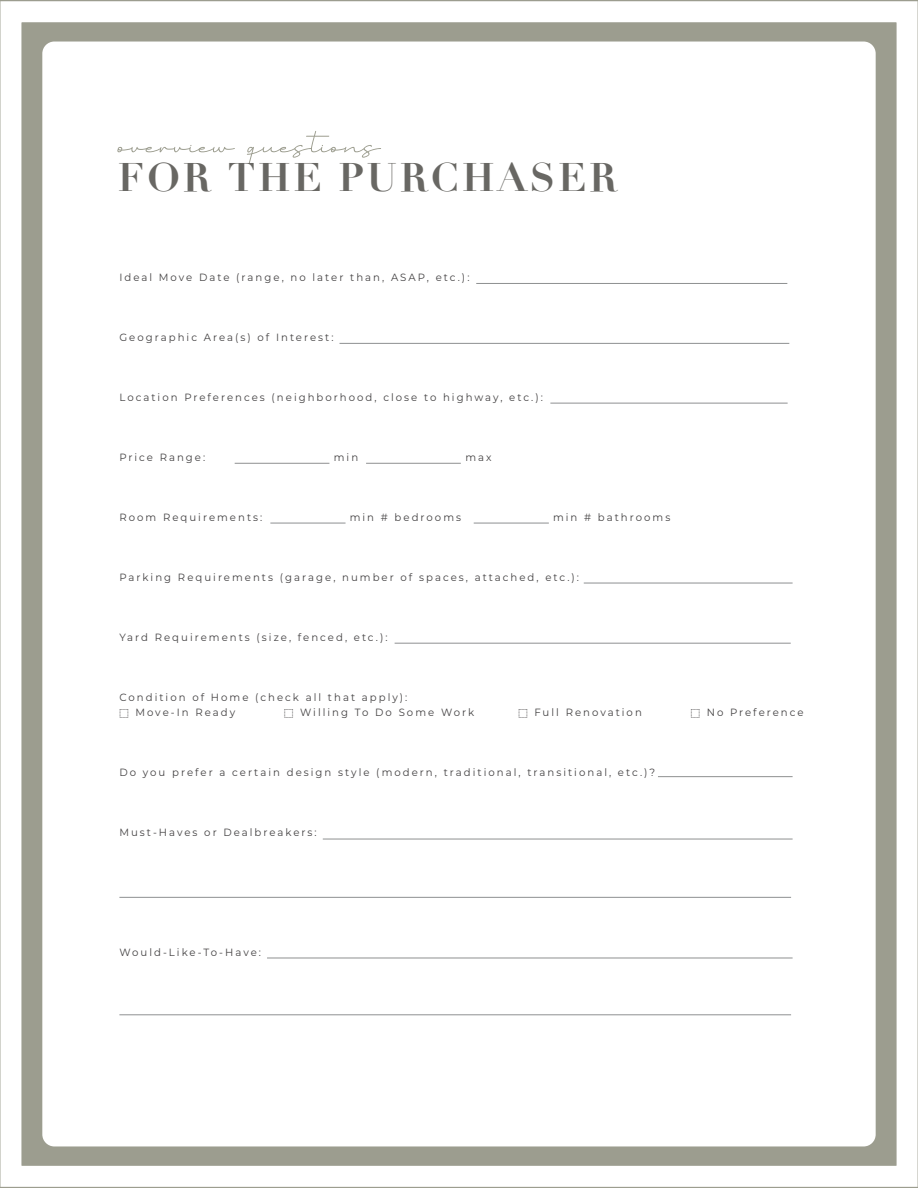
<style>
.page{position:relative;width:918px;height:1188px;background:#9c9d8f}
.page>*{position:absolute;margin:0;border:0;box-sizing:border-box;transform-origin:0 0}
.t1{font:57px "Billion Miraclespersonaluse";color:#9c9d8f}
.t2{font:700 39px "Didot";letter-spacing:.075em;color:#686763}
.t3{font:10.5px/15px "Montserrat";letter-spacing:.2em;color:#434142}
.s1{font-family:"STIX General"}
</style>
<div class="page">
<div style="left:42px;top:42px;width:834px;height:1104px;background:#fff;border-radius:12px"></div>
<hr style="left:476px;top:283px;width:311px;height:1px;background:#8e9091">
<hr style="left:340px;top:343px;width:449px;height:1px;background:#8e9091">
<hr style="left:550px;top:403px;width:238px;height:1px;background:#8e9091">
<hr style="left:270px;top:523px;width:76px;height:1px;background:#8e9091">
<hr style="left:474px;top:523px;width:75px;height:1px;background:#8e9091">
<hr style="left:235px;top:463px;width:94px;height:1px;background:#8e9091">
<hr style="left:366px;top:463px;width:95px;height:1px;background:#8e9091">
<hr style="left:395px;top:643px;width:396px;height:1px;background:#8e9091">
<hr style="left:584px;top:583px;width:209px;height:1px;background:#8e9091">
<hr style="left:658px;top:776px;width:135px;height:1px;background:#8e9091">
<hr style="left:323px;top:839px;width:470px;height:1px;background:#8e9091">
<hr style="left:119px;top:897px;width:672px;height:1px;background:#8e9091">
<hr style="left:267px;top:958px;width:526px;height:1px;background:#8e9091">
<hr style="left:119px;top:1014px;width:672px;height:1px;background:#8e9091">
<div style="left:0;top:1px;width:918px;height:1186px;border:21px solid #fff"></div>
<h1 class="t1" style="left:118px;top:121px;width:264px">overview questions</h1>
<h2 class="t2" style="left:118px;top:152px;width:501px">FOR THE PURCHASER</h2>
<p class="t3" style="left:119px;top:270px;width:352px">Ideal Move Date (range, no later than, ASAP, etc.):</p>
<p class="t3" style="left:119px;top:330px;width:216px">Geographic Area(s) of Interest:</p>
<p class="t3" style="left:119px;top:390px;width:425px">Location Preferences (neighborhood, close to highway, etc.):</p>
<p class="t3" style="left:119px;top:450px;width:87px">Price Range:</p>
<p class="t3" style="left:334px;top:450px;width:26px">min</p>
<p class="t3" style="left:465px;top:450px;width:28px">max</p>
<p class="t3" style="left:119px;top:510px;width:144px">Room Requirements:</p>
<p class="t3" style="left:350px;top:510px;width:113px">min # bedrooms</p>
<p class="t3" style="left:553px;top:510px;width:119px">min # bathrooms</p>
<p class="t3" style="left:119px;top:570px;width:461px">Parking Requirements (garage, number of spaces, attached, etc.):</p>
<p class="t3" style="left:119px;top:630px;width:270px">Yard Requirements (size, fenced, etc.):</p>
<p class="t3" style="left:119px;top:690px;width:290px">Condition of Home (check all that apply): <span class="s1">⬚</span> Move-In Ready</p>
<p class="t3" style="left:284px;top:705px;width:192px"><span class="s1">⬚</span> Willing To Do Some Work</p>
<p class="t3" style="left:518px;top:705px;width:125px"><span class="s1">⬚</span> Full Renovation</p>
<p class="t3" style="left:691px;top:705px;width:114px"><span class="s1">⬚</span> No Preference</p>
<p class="t3" style="left:119px;top:765px;width:537px">Do you prefer a certain design style (modern, traditional, transitional, etc.)?</p>
<p class="t3" style="left:119px;top:825px;width:199px">Must-Haves or Dealbreakers:</p>
<p class="t3" style="left:119px;top:945px;width:143px">Would-Like-To-Have:</p>
</div>
